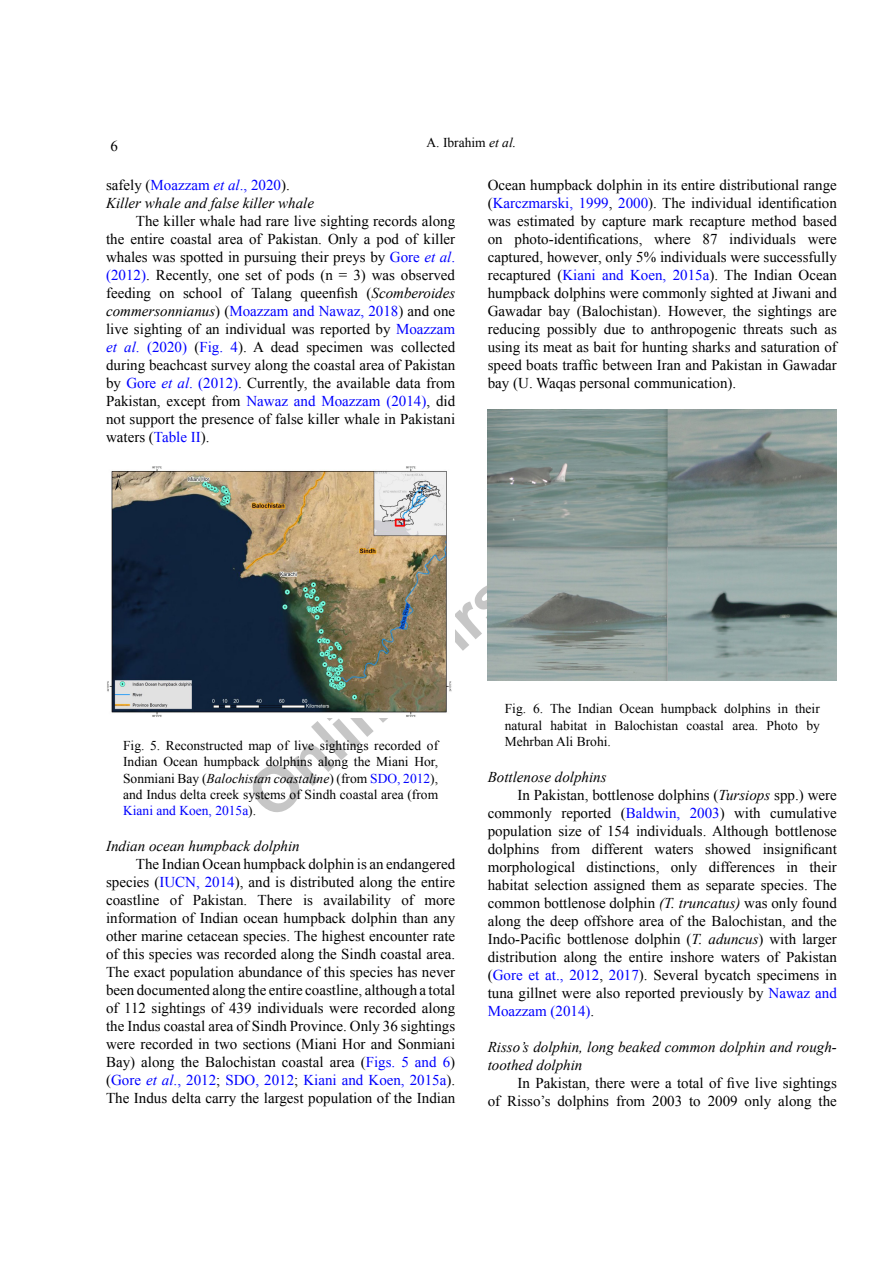
<style>
.page{position:relative;width:893px;height:1263px;background:#fff}
.page>*{position:absolute;margin:0;border:0;box-sizing:border-box;transform-origin:0 0}
.t1{font:15px/18px "Times New Roman";color:#000;text-align:justify}
.t2{font:italic 15px/18px "Times New Roman";color:#000}
.t3{font:15px "Times New Roman";color:#00f}
.t4{font:13.5px/16.2px "Times New Roman";color:#000;text-align:justify}
.s1{font-style:italic}
.s2{font-style:normal}
.s3{font-style:normal;color:#00f}
.s4{color:#00f}
.s5{font-style:italic;color:#00f}
.s6{color:#000}
</style>
<div class="page">
<img style="left:107px;top:466px;width:345px;height:251px">
<img style="left:488px;top:409px;width:348px;height:272px">
<p class="t1" style="left:110px;top:137px;width:9px">6</p>
<p class="t4" style="left:427px;top:134px;width:91px">A. Ibrahim <span class="s1">et al.</span></p>
<p class="t2" style="left:106px;top:176px;width:209px"><span class="s2">safely (</span><span class="s3">Moazzam</span> <span class="s4">et al</span><span class="s3">., 2020</span><span class="s2">).<br></span>Killer whale and false killer whale</p>
<p class="t1" style="left:106px;top:212px;width:351px;text-indent:30px">The killer whale had rare live sighting records along the entire coastal area of Pakistan. Only a pod of killer whales was spotted in pursuing their preys by <span class="s4">Gore</span> <span class="s5">et al</span><span class="s4">. (2012)</span>. Recently, one set of pods (n = 3) was observed feeding on school of Talang queenfish (<span class="s1">Scomberoides commersonnianus</span>) (<span class="s4">Moazzam and Nawaz, 2018</span>) and one live sighting of an individual was reported by <span class="s4">Moazzam </span><span class="s5">et al</span><span class="s4">. (2020)</span> (<span class="s4">Fig. 4</span>). A dead specimen was collected during beachcast survey along the coastal area of Pakistan by <span class="s4">Gore</span> <span class="s5">et al</span><span class="s4">. (2012)</span>. Currently, the available data from Pakistan, except from <span class="s4">Nawaz and Moazzam (2014)</span>, did not support the presence of false killer whale in Pakistani waters (<span class="s4">Table II</span>).</p>
<p class="t1" style="left:488px;top:176px;width:351px">Ocean humpback dolphin in its entire distributional range (<span class="s4">Karczmarski, 1999</span>, <span class="s4">2000</span>). The individual identification was estimated by capture mark recapture method based on photo-identifications, where 87 individuals were captured, however, only 5% individuals were successfully recaptured (<span class="s4">Kiani and Koen, 2015a</span>). The Indian Ocean humpback dolphins were commonly sighted at Jiwani and Gawadar bay (Balochistan). However, the sightings are reducing possibly due to anthropogenic threats such as using its meat as bait for hunting sharks and saturation of speed boats traffic between Iran and Pakistan in Gawadar bay (U. Waqas personal communication).</p>
<p class="t4" style="left:123px;top:737px;width:317px">Fig. 5. Reconstructed map of live sightings recorded of Indian Ocean humpback dolphins along the Miani Hor, Sonmiani Bay (<span class="s1">Balochistan coastaline</span>) (from <span class="s4">SDO, 2012</span>), and Indus delta creek systems of Sindh coastal area (from <span class="s4">Kiani and Koen, 2015a</span>).</p>
<p class="t2" style="left:106px;top:837px;width:195px">Indian ocean humpback dolphin</p>
<p class="t1" style="left:106px;top:855px;width:351px;text-indent:30px">The Indian Ocean humpback dolphin is an endangered species (<span class="s4">IUCN, 2014</span>), and is distributed along the entire coastline of Pakistan. There is availability of more information of Indian ocean humpback dolphin than any other marine cetacean species. The highest encounter rate of this species was recorded along the Sindh coastal area.<br>The exact population abundance of this species has never been documented along the entire coastline, although a total of 112 sightings of 439 individuals were recorded along the Indus coastal area of Sindh Province. Only 36 sightings were recorded in two sections (Miani Hor and Sonmiani Bay) along the Balochistan coastal area (<span class="s4">Figs. 5 and 6</span>) (<span class="s4">Gore</span> <span class="s5">et al</span><span class="s4">., 2012</span>; <span class="s4">SDO, 2012</span>; <span class="s4">Kiani and Koen, 2015a</span>).<br>The Indus delta carry the largest population of the Indian</p>
<p class="t4" style="left:505px;top:700px;width:317px">Fig. 6. The Indian Ocean humpback dolphins in their natural habitat in Balochistan coastal area. Photo by Mehrban Ali Brohi.</p>
<p class="t2" style="left:488px;top:767px;width:120px">Bottlenose dolphins</p>
<p class="t1" style="left:517px;top:785px;width:321px">In Pakistan, bottlenose dolphins (<span class="s1">Tursiops</span> spp.) were</p>
<p class="t1" style="left:488px;top:803px;width:351px">commonly reported (<span class="s4">Baldwin, 2003</span>) with cumulative</p>
<p class="t1" style="left:488px;top:821px;width:351px">population size of 154 individuals. Although bottlenose</p>
<p class="t1" style="left:488px;top:839px;width:351px">dolphins from different waters showed insignificant</p>
<p class="t1" style="left:488px;top:857px;width:351px">morphological distinctions, only differences in their</p>
<p class="t1" style="left:488px;top:875px;width:351px">habitat selection assigned them as separate species. The</p>
<p class="t1" style="left:488px;top:893px;width:351px">common bottlenose dolphin <span class="s1">(T. truncatus)</span> was only found</p>
<p class="t1" style="left:488px;top:911px;width:351px">along the deep offshore area of the Balochistan, and the</p>
<p class="t1" style="left:488px;top:929px;width:351px">Indo-Pacific bottlenose dolphin (<span class="s1">T. aduncus</span>) with larger</p>
<p class="t1" style="left:488px;top:947px;width:351px">distribution along the entire inshore waters of Pakistan</p>
<p class="t1" style="left:488px;top:965px;width:351px">(<span class="s4">Gore et at., 2012</span>, <span class="s4">2017</span>). Several bycatch specimens in</p>
<p class="t1" style="left:488px;top:983px;width:351px">tuna gillnet were also reported previously by <span class="s4">Nawaz and</span></p>
<p class="t3" style="left:488px;top:1001px;width:108px">Moazzam (2014)<span class="s6">.</span></p>
<p class="t2" style="left:488px;top:1037px;width:351px">Risso’s dolphin, long beaked common dolphin and rough&shy;toothed dolphin</p>
<p class="t1" style="left:488px;top:1073px;width:351px;text-align:right">In Pakistan, there were a total of five live sightings<br>of Risso’s dolphins from 2003 to 2009 only along the</p>
</div>
